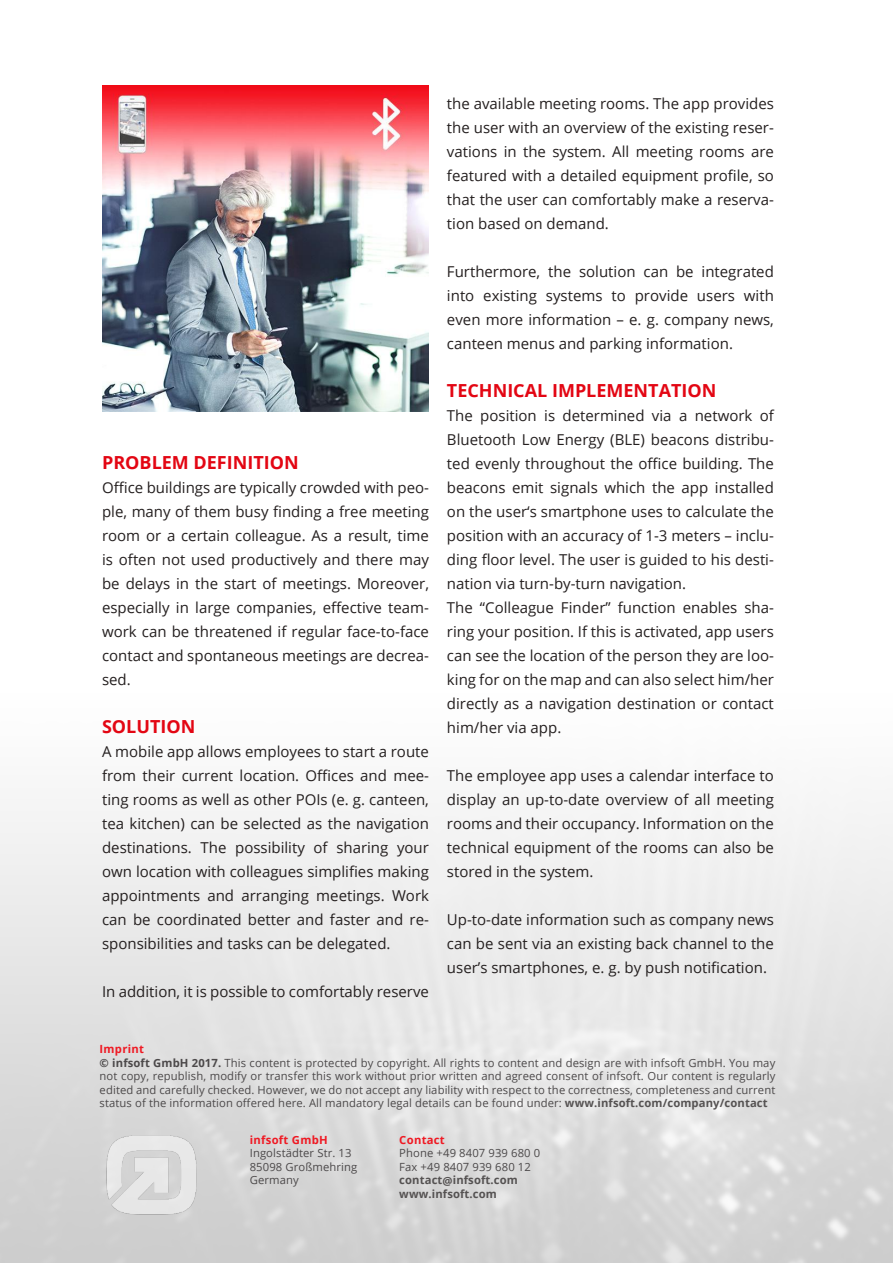
<style>
.page{position:relative;width:893px;height:1263px;background:#fff}
.page>*{position:absolute;margin:0;border:0;box-sizing:border-box;transform-origin:0 0}
.t1{font:700 18px "Open Sans";color:#e30613}
.t2{font:15px/24px "Open Sans";color:#241f1f;text-align:justify}
.t3{font:11.25px/13.5px "Open Sans";letter-spacing:.01em;color:#4c494a}
.t4{font:700 11.25px/13.5px "Open Sans";letter-spacing:.01em;color:#555252}
.t5{font:700 11.25px "Open Sans";letter-spacing:.025em;color:#ef1923}
.s1{font-weight:700;color:#ef1923}
.s2{font-weight:700}
.s3{font-weight:700;color:#555252}
</style>
<div class="page">
<img style="left:100px;top:1135px;width:100px;height:85px">
<img style="left:102px;top:85px;width:327px;height:327px">
<p class="t1" style="left:102px;top:450px;width:198px">PROBLEM DEFINITION</p>
<p class="t2" style="left:102px;top:475px;width:328px">Office buildings are typically crowded with peo&shy;ple, many of them busy finding a free meeting room or a certain colleague. As a result, time is often not used productively and there may be delays in the start of meetings. Moreover, especially in large companies, effective team&shy;work can be threatened if regular face-to-face contact and spontaneous meetings are decrea&shy;sed.</p>
<p class="t1" style="left:102px;top:714px;width:95px">SOLUTION</p>
<p class="t2" style="left:102px;top:739px;width:328px">A mobile app allows employees to start a route from their current location. Offices and mee&shy;ting rooms as well as other POIs (e. g. canteen, tea kitchen) can be selected as the navigation destinations. The possibility of sharing your own location with colleagues simplifies making appointments and arranging meetings. Work can be coordinated better and faster and re&shy;sponsibilities and tasks can be delegated.</p>
<p class="t2" style="left:102px;top:979px;width:328px">In addition, it is possible to comfortably reserve</p>
<p class="t2" style="left:447px;top:91px;width:328px">the available meeting rooms. The app provides the user with an overview of the existing reser&shy;vations in the system. All meeting rooms are featured with a detailed equipment profile, so that the user can comfortably make a reserva&shy;tion based on demand.</p>
<p class="t2" style="left:447px;top:259px;width:328px">Furthermore, the solution can be integrated into existing systems to provide users with even more information – e. g. company news, canteen menus and parking information.</p>
<p class="t1" style="left:447px;top:378px;width:271px">TECHNICAL IMPLEMENTATION</p>
<p class="t2" style="left:447px;top:403px;width:328px;text-align:left">The position is determined via a network of Bluetooth Low Energy (BLE) beacons distribu&shy;ted evenly throughout the office building. The beacons emit signals which the app installed on the user‘s smartphone uses to calculate the position with an accuracy of 1-3 meters – inclu&shy;ding floor level. The user is guided to his desti&shy;nation via turn-by-turn navigation.<br>The “Colleague Finder” function enables sha&shy;ring your position. If this is activated, app users can see the location of the person they are loo&shy;king for on the map and can also select him/her directly as a navigation destination or contact him/her via app.</p>
<p class="t2" style="left:447px;top:763px;width:328px">The employee app uses a calendar interface to display an up-to-date overview of all meeting rooms and their occupancy. Information on the technical equipment of the rooms can also be stored in the system.</p>
<p class="t2" style="left:447px;top:907px;width:328px">Up-to-date information such as company news can be sent via an existing back channel to the user’s smartphones, e. g. by push notification.</p>
<p class="t3" style="left:100px;top:1042px;width:677px"><span class="s1">Imprint<br></span><span class="s2">© infsoft GmbH 2017.</span> This content is protected by copyright. All rights to content and design are with infsoft GmbH. You may not copy, republish, modify or transfer this work without prior written and agreed consent of infsoft. Our content is regularly edited and carefully checked. However, we do not accept any liability with respect to the correctness, completeness and current status of the information offered here. All mandatory legal details can be found under: <span class="s3">www.infsoft.com/company/contact</span></p>
<p class="t5" style="left:250px;top:1132px;width:79px">infsoft GmbH</p>
<p class="t3" style="left:250px;top:1146px;width:109px">Ingolstädter Str. 13<br>85098 Großmehring<br>Germany</p>
<p class="t5" style="left:399px;top:1132px;width:47px">Contact</p>
<p class="t3" style="left:399px;top:1146px;width:142px">Phone +49 8407 939 680 0<br>Fax +49 8407 939 680 12</p>
<p class="t4" style="left:399px;top:1173px;width:120px">contact@infsoft.com www.infsoft.com</p>
</div>
